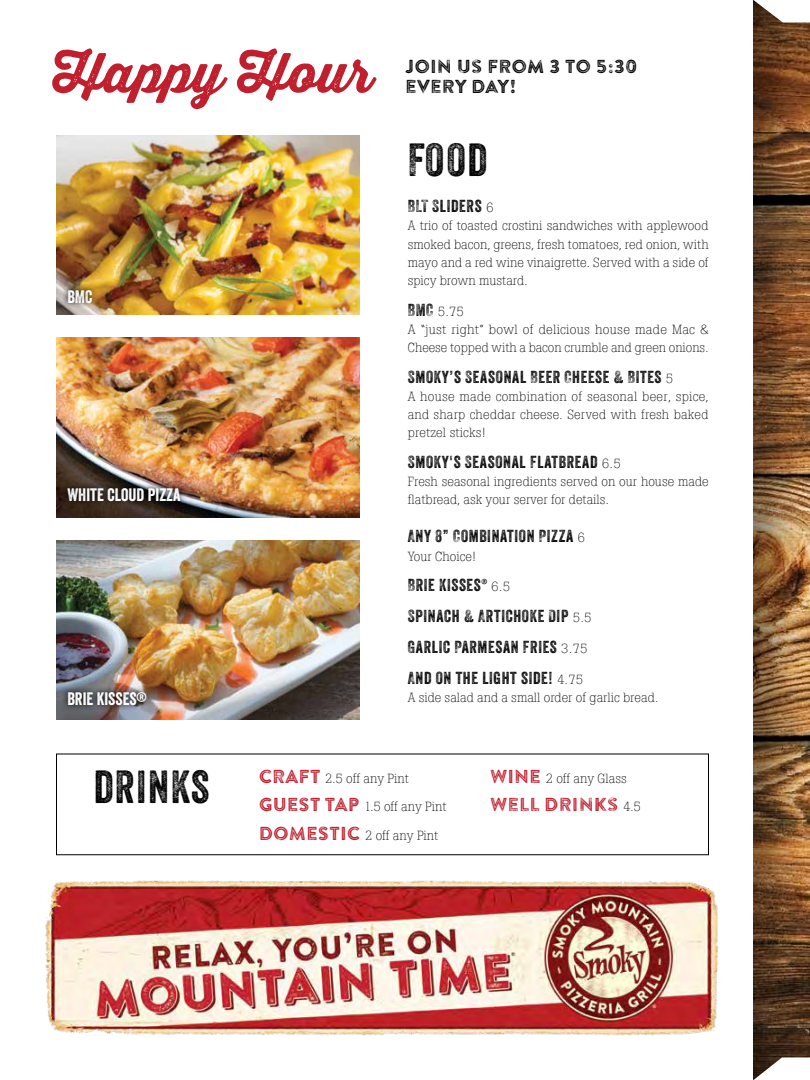
<style>
.page{position:relative;width:810px;height:1080px;background:#fff}
.page>*{position:absolute;margin:0;border:0;box-sizing:border-box;transform-origin:0 0}
.t1{font:53.75px "Thirsty Rough Bol";color:#c01f2e}
.t2{font:45px "Veneer Three";letter-spacing:.04em;color:#000}
.t3{font:18.75px "Brandon Printed Inline";color:#000}
.t4{font:18.75px "Brandon Printed Inline";color:#c01f2e}
.t5{font:17.5px "Veneer";color:#fff}
.t6{font:16.88px/30.8px "Veneer Three";letter-spacing:.04em;color:#000}
.t7{font:300 13.12px/18.1px "Boton";color:#000;text-align:justify}
.s1{font-family:"Boton";font-weight:300;font-size:13.12px}
.s2{font-family:"Veneer Three";font-weight:400;font-size:16.88px}
.s3{font-family:"Brandon Printed Inline";font-weight:400;font-size:18.75px;color:#c01f2e}
.s4{font-family:"Boton";font-weight:300;font-size:13.12px;color:#000}
</style>
<div class="page">
<div style="left:754px;top:0;width:56px;height:1080px;background:#000;opacity:.5"></div>
<svg style="left:753px;top:0;width:57px;height:22px"></svg>
<svg style="left:753px;top:1058px;width:57px;height:22px"></svg>
<img style="left:56px;top:135px;width:304px;height:180px">
<img style="left:56px;top:338px;width:304px;height:179px">
<svg style="left:62px;top:284px;width:36px;height:25px"></svg>
<svg style="left:62px;top:482px;width:125px;height:25px;background:#392f2a"></svg>
<img style="left:56px;top:540px;width:304px;height:180px">
<svg style="left:62px;top:686px;width:91px;height:25px;background:#5e595a"></svg>
<img style="left:45px;top:880px;width:673px;height:156px">
<h1 class="t1" style="left:52px;top:32px;width:322px">Happy Hour</h1>
<h3 class="t5" style="left:68px;top:286px;width:27px">BMC</h3>
<h3 class="t5" style="left:68px;top:484px;width:115px">WHITE CLOUD PIZZA</h3>
<h3 class="t5" style="left:68px;top:688px;width:81px">BRIE KISSES®</h3>
<h3 class="t3" style="left:405px;top:55px;width:234px">JOIN US FROM 3 TO 5:30</h3>
<h3 class="t3" style="left:405px;top:75px;width:113px">EVERY DAY!</h3>
<h2 class="t2" style="left:408px;top:132px;width:81px">FOOD</h2>
<p class="t6" style="left:408px;top:191px;width:87px">BLT SLIDERS <span class="s1">6</span></p>
<p class="t7" style="left:408px;top:217px;width:302px">A trio of toasted crostini sandwiches with applewood smoked bacon, greens, fresh tomatoes, red onion, with mayo and a red wine vinaigrette. Served with a side of spicy brown mustard.</p>
<p class="t7" style="left:408px;top:302px;width:302px;text-align:left"><span class="s2">BMC</span> 5.75<br>A “just right” bowl of delicious house made Mac &amp;<br>Cheese topped with a bacon crumble and green onions.</p>
<p class="t6" style="left:408px;top:361px;width:267px">SMOKY’S SEASONAL BEER CHEESE &amp; BITES <span class="s1">5</span></p>
<p class="t7" style="left:408px;top:387px;width:302px">A house made combination of seasonal beer, spice, and sharp cheddar cheese. Served with fresh baked pretzel sticks!</p>
<p class="t6" style="left:408px;top:446px;width:214px">SMOKY'S SEASONAL FLATBREAD <span class="s1">6.5</span></p>
<p class="t7" style="left:408px;top:472px;width:302px">Fresh seasonal ingredients served on our house made flatbread, ask your server for details.</p>
<p class="t6" style="left:408px;top:521px;width:179px">ANY 8” COMBINATION PIZZA <span class="s1">6</span></p>
<p class="t7" style="left:408px;top:547px;width:69px">Your Choice!</p>
<p class="t6" style="left:408px;top:570px;width:185px">BRIE KISSES<sup>®</sup> <span class="s1">6.5<br></span>SPINACH &amp; ARTICHOKE DIP <span class="s1">5.5<br></span>GARLIC PARMESAN FRIES <span class="s1">3.75<br></span>AND ON THE LIGHT SIDE! <span class="s1">4.75</span></p>
<p class="t7" style="left:408px;top:688px;width:252px">A side salad and a small order of garlic bread.</p>
<h2 class="t2" style="left:94px;top:759px;width:117px">DRINKS</h2>
<p class="t7" style="left:259px;top:769px;width:152px"><span class="s3">CRAFT</span> 2.5 off any Pint</p>
<p class="t7" style="left:490px;top:769px;width:138px"><span class="s3">WINE</span> 2 off any Glass</p>
<p class="t7" style="left:259px;top:798px;width:189px"><span class="s3">GUEST TAP</span> 1.5 off any Pint</p>
<h3 class="t4" style="left:490px;top:793px;width:152px">WELL DRINKS <span class="s4">4.5</span></h3>
<p class="t7" style="left:259px;top:826px;width:181px"><span class="s3">DOMESTIC</span> 2 off any Pint</p>
</div>
